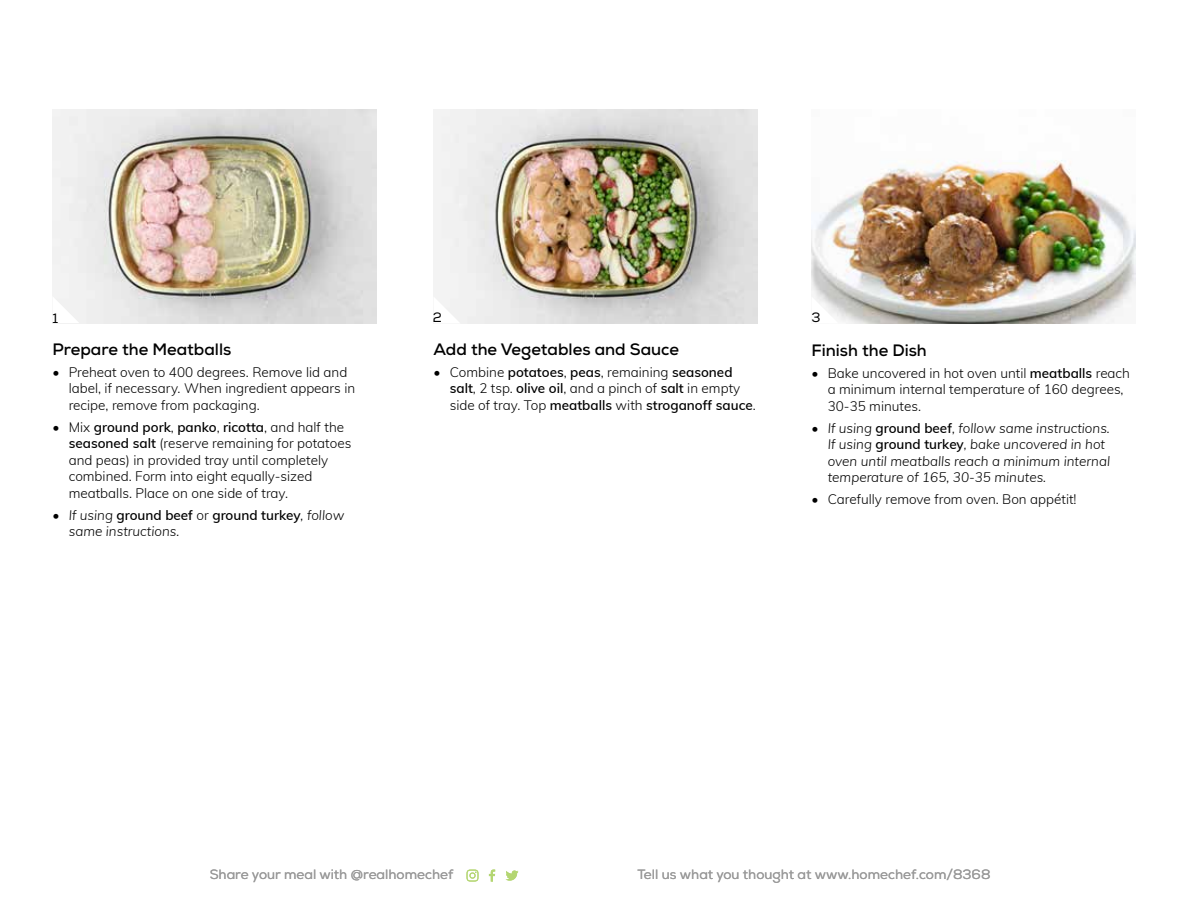
<style>
.page{position:relative;width:1188px;height:918px;background:#fff}
.page>*{position:absolute;margin:0;border:0;box-sizing:border-box;transform-origin:0 0}
.t1{font:700 16.5px "Nexa";color:#000}
.t2{font:300 13.5px/16.5px "Muli";color:#000}
.t3{font:italic 300 13.5px/16.5px "Muli";color:#000}
.t4{font:13.5px "Nexa";color:#9a9a9a}
.t5{font:13.5px "Nexa";color:#000}
.s1{font-weight:600}
.s2{font-style:normal}
.s3{font-weight:600;font-style:normal}
</style>
<div class="page">
<svg style="left:489px;top:870px;width:6px;height:12px"></svg>
<svg style="left:466px;top:870px;width:13px;height:12px"></svg>
<svg style="left:506px;top:871px;width:12px;height:10px"></svg>
<img style="left:812px;top:160px;width:324px;height:163px">
<img style="left:52px;top:110px;width:324px;height:213px">
<img style="left:434px;top:110px;width:324px;height:213px">
<svg style="left:52px;top:296px;width:27px;height:27px"></svg>
<svg style="left:434px;top:297px;width:27px;height:27px"></svg>
<svg style="left:812px;top:297px;width:27px;height:26px"></svg>
<p class="t5" style="left:52px;top:310px;width:7px">1</p>
<p class="t5" style="left:433px;top:309px;width:11px">2</p>
<p class="t5" style="left:812px;top:309px;width:11px">3</p>
<p class="t1" style="left:53px;top:339px;width:180px">Prepare the Meatballs</p>
<p class="t2" style="left:69px;top:363px;width:288px;text-indent:-16px">• Preheat oven to 400 degrees. Remove lid and label, if necessary. When ingredient appears in recipe, remove from packaging.</p>
<p class="t2" style="left:69px;top:418px;width:284px;text-indent:-16px">• Mix <span class="s1">ground pork</span>, <span class="s1">panko</span>, <span class="s1">ricotta</span>, and half the <span class="s1">seasoned salt</span> (reserve remaining for potatoes and peas) in provided tray until completely combined. Form into eight equally-sized meatballs. Place on one side of tray.</p>
<p class="t3" style="left:69px;top:506px;width:277px;text-indent:-16px"><span class="s2">•</span> If using <span class="s3">ground beef</span> <span class="s2">or</span> <span class="s3">ground turkey</span>, follow same instructions.</p>
<p class="t1" style="left:434px;top:339px;width:247px">Add the Vegetables and Sauce</p>
<p class="t2" style="left:450px;top:363px;width:308px;text-indent:-16px">• Combine <span class="s1">potatoes</span>, <span class="s1">peas</span>, remaining <span class="s1">seasoned salt</span>, 2 tsp. <span class="s1">olive oil</span>, and a pinch of <span class="s1">salt</span> in empty side of tray. Top <span class="s1">meatballs</span> with <span class="s1">stroganoff sauce</span>.</p>
<p class="t1" style="left:812px;top:340px;width:117px">Finish the Dish</p>
<p class="t2" style="left:828px;top:364px;width:304px;text-indent:-16px">• Bake uncovered in hot oven until <span class="s1">meatballs</span> reach a minimum internal temperature of 160 degrees,<br>30-35 minutes.</p>
<p class="t3" style="left:828px;top:419px;width:284px;text-indent:-16px"><span class="s2">•</span> If using <span class="s3">ground beef</span>, follow same instructions.<br>If using <span class="s3">ground turkey</span>, bake uncovered in hot oven until meatballs reach a minimum internal temperature of 165, 30-35 minutes.</p>
<p class="t2" style="left:812px;top:490px;width:267px">• Carefully remove from oven. Bon appétit!</p>
<p class="t4" style="left:210px;top:867px;width:245px">Share your meal with @realhomechef</p>
<p class="t4" style="left:638px;top:867px;width:354px">Tell us what you thought at www.homechef.com/8368</p>
</div>
